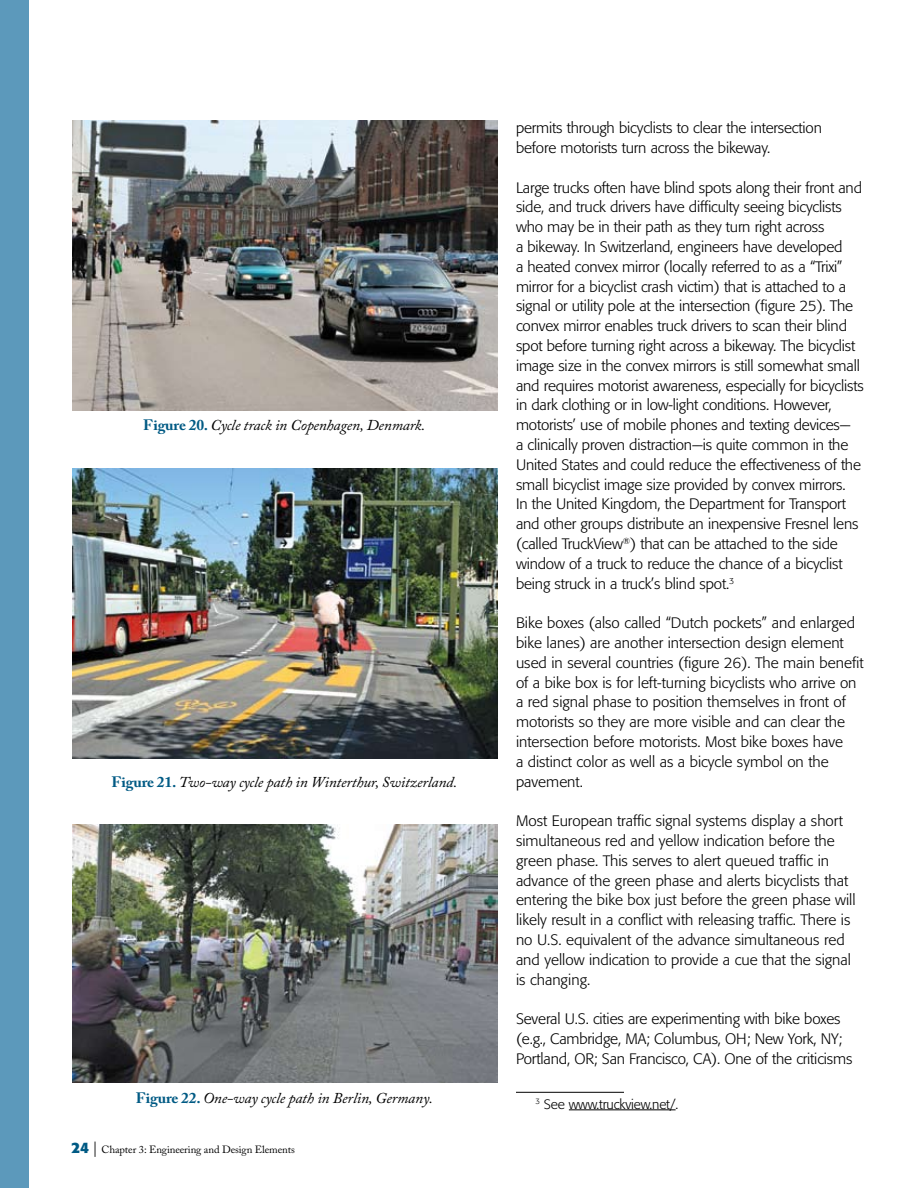
<style>
.page{position:relative;width:918px;height:1188px;background:#fff}
.page>*{position:absolute;margin:0;border:0;box-sizing:border-box;transform-origin:0 0}
.t1{font:300 15px/19.8px "Formata";letter-spacing:-.01em;color:#000}
.t2{font:italic 15px "Adobe Caslon Pro";letter-spacing:-.01em;color:#000}
.t3{font:300 13.5px "Formata";letter-spacing:-.01em;color:#000}
.t4{font:10.5px "Adobe Caslon Pro";letter-spacing:-.01em;color:#000}
.s1{font-weight:700;font-style:normal;color:#005a84}
.s2{font-family:"Formata";font-weight:700;font-size:15px;color:#005a84}
.s3{font-size:15px}
</style>
<div class="page">
<div style="left:0;top:0;width:28px;height:1188px;background:#5c99bb"></div>
<hr style="left:516px;top:1092px;width:108px;height:1px;background:#000">
<hr style="left:569px;top:1110px;width:107px;height:1px;background:#000">
<img style="left:72px;top:468px;width:425px;height:291px">
<img style="left:72px;top:120px;width:425px;height:291px">
<img style="left:72px;top:824px;width:425px;height:258px">
<p class="t2" style="left:143px;top:416px;width:284px"><span class="s1">Figure 20.</span> Cycle track in Copenhagen, Denmark.</p>
<p class="t2" style="left:111px;top:773px;width:347px"><span class="s1">Figure 21.</span> Two-way cycle path in Winterthur, Switzerland.</p>
<p class="t2" style="left:136px;top:1089px;width:299px"><span class="s1">Figure 22.</span> One-way cycle path in Berlin, Germany.</p>
<p class="t4" style="left:71px;top:1144px;width:225px"><span class="s2">24</span> <span class="s3">|</span> Chapter 3: Engineering and Design Elements</p>
<p class="t1" style="left:516px;top:118px;width:307px">permits through bicyclists to clear the intersection before motorists turn across the bikeway.</p>
<p class="t1" style="left:516px;top:178px;width:349px">Large trucks often have blind spots along their front and side, and truck drivers have difficulty seeing bicyclists who may be in their path as they turn right across<br>a bikeway. In Switzerland, engineers have developed<br>a heated convex mirror (locally referred to as a “Trixi” mirror for a bicyclist crash victim) that is attached to a signal or utility pole at the intersection (figure 25). The convex mirror enables truck drivers to scan their blind spot before turning right across a bikeway. The bicyclist image size in the convex mirrors is still somewhat small and requires motorist awareness, especially for bicyclists in dark clothing or in low-light conditions. However, motorists’ use of mobile phones and texting devices—<br>a clinically proven distraction—is quite common in the United States and could reduce the effectiveness of the small bicyclist image size provided by convex mirrors.<br>In the United Kingdom, the Department for Transport and other groups distribute an inexpensive Fresnel lens (called TruckView<sup>®</sup>) that can be attached to the side window of a truck to reduce the chance of a bicyclist being struck in a truck’s blind spot.<sup>3</sup></p>
<p class="t1" style="left:516px;top:613px;width:349px">Bike boxes (also called “Dutch pockets” and enlarged bike lanes) are another intersection design element used in several countries (figure 26). The main benefit of a bike box is for left-turning bicyclists who arrive on a red signal phase to position themselves in front of motorists so they are more visible and can clear the intersection before motorists. Most bike boxes have<br>a distinct color as well as a bicycle symbol on the pavement.</p>
<p class="t1" style="left:516px;top:811px;width:341px">Most European traffic signal systems display a short simultaneous red and yellow indication before the green phase. This serves to alert queued traffic in advance of the green phase and alerts bicyclists that entering the bike box just before the green phase will likely result in a conflict with releasing traffic. There is no U.S. equivalent of the advance simultaneous red and yellow indication to provide a cue that the signal is changing.</p>
<p class="t1" style="left:516px;top:1009px;width:338px">Several U.S. cities are experimenting with bike boxes (e.g., Cambridge, MA; Columbus, OH; New York, NY;<br>Portland, OR; San Francisco, CA). One of the criticisms</p>
<p class="t3" style="left:535px;top:1096px;width:145px"><sup>3</sup> See www.truckview.net/.</p>
</div>
